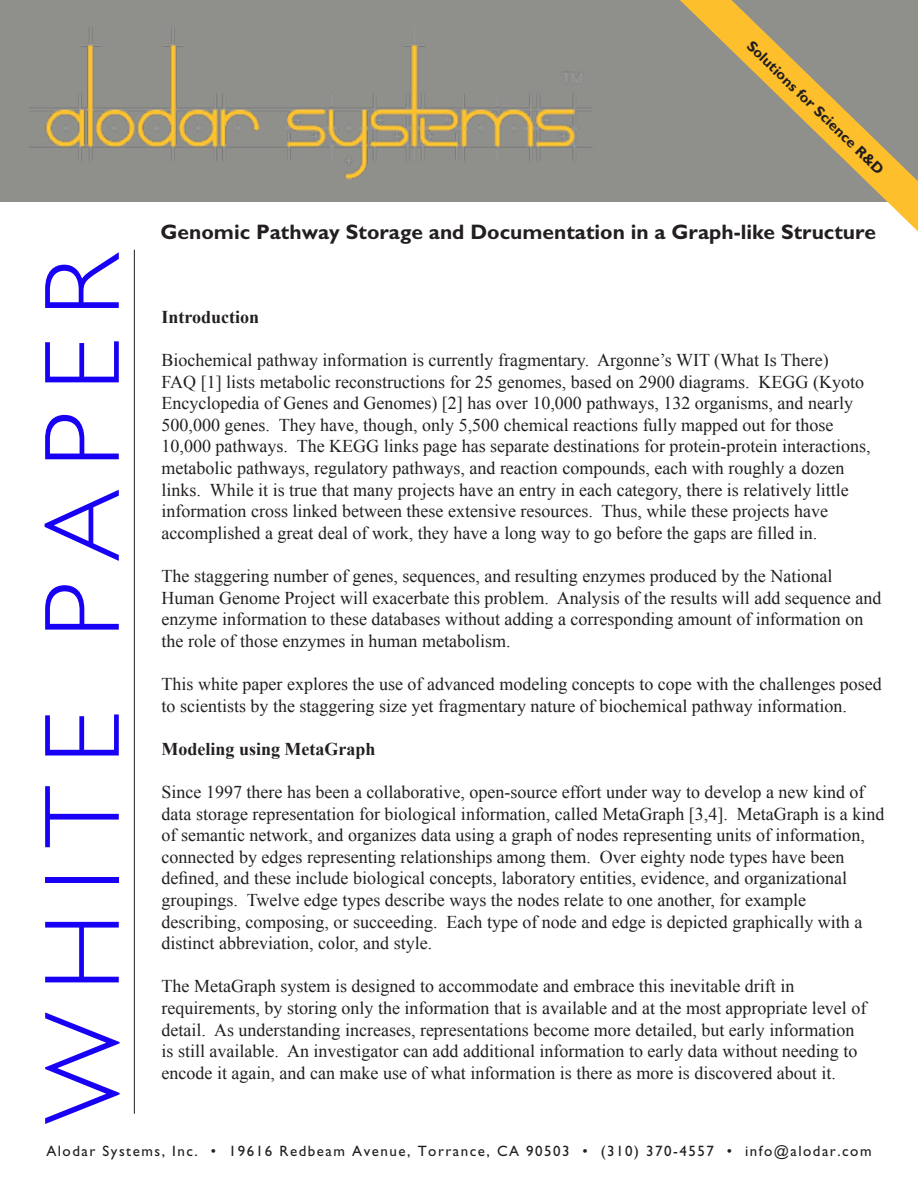
<style>
.page{position:relative;width:918px;height:1188px;background:#fff}
.page>*{position:absolute;margin:0;border:0;box-sizing:border-box;transform-origin:0 0}
.t1{font:300 108px "Gill Sans";letter-spacing:.2em;color:#1700f4}
.t2{font:700 21px "Gill Sans";color:#231f20}
.t3{font:18px/21.6px "Times New Roman";color:#231f20}
.t4{font:700 18px "Times New Roman";color:#231f20}
.t5{font:15px "Gill Sans";letter-spacing:.1em;color:#231f20}
.t6{font:700 15px "Gill Sans";color:#231f20}
</style>
<div class="page">
<div style="left:0;top:0;width:918px;height:202px;background:#8f8f8c"></div>
<hr style="left:134px;top:250px;width:1px;height:864px;background:#231f20">
<svg style="left:680px;top:0;width:238px;height:232px"></svg>
<img style="left:29px;top:27px;width:562px;height:152px">
<p class="t6" style="left:755px;top:37px;width:186px;rotate:44deg">Solutions for Science R&amp;D</p>
<p class="t2" style="left:160px;top:220px;width:717px">Genomic Pathway Storage and Documentation in a Graph-like Structure</p>
<p class="t1" style="left:22px;top:1124px;width:873px;rotate:-90deg">WHITE PAPER</p>
<p class="t5" style="left:46px;top:1142px;width:827px">Alodar Systems, Inc. • 19616 Redbeam Avenue, Torrance, CA 90503 • (310) 370-4557 • info@alodar.com</p>
<p class="t4" style="left:162px;top:304px;width:99px">Introduction</p>
<p class="t3" style="left:162px;top:349px;width:711px">Biochemical pathway information is currently fragmentary. Argonne’s WIT (What Is There)<br>FAQ [1] lists metabolic reconstructions for 25 genomes, based on 2900 diagrams. KEGG (Kyoto Encyclopedia of Genes and Genomes) [2] has over 10,000 pathways, 132 organisms, and nearly 500,000 genes. They have, though, only 5,500 chemical reactions fully mapped out for those 10,000 pathways. The KEGG links page has separate destinations for protein-protein interactions, metabolic pathways, regulatory pathways, and reaction compounds, each with roughly a dozen links. While it is true that many projects have an entry in each category, there is relatively little information cross linked between these extensive resources. Thus, while these projects have accomplished a great deal of work, they have a long way to go before the gaps are filled in.</p>
<p class="t3" style="left:162px;top:565px;width:721px">The staggering number of genes, sequences, and resulting enzymes produced by the National Human Genome Project will exacerbate this problem. Analysis of the results will add sequence and enzyme information to these databases without adding a corresponding amount of information on the role of those enzymes in human metabolism.</p>
<p class="t3" style="left:162px;top:673px;width:722px">This white paper explores the use of advanced modeling concepts to cope with the challenges posed to scientists by the staggering size yet fragmentary nature of biochemical pathway information.</p>
<p class="t4" style="left:162px;top:736px;width:216px">Modeling using MetaGraph</p>
<p class="t3" style="left:162px;top:781px;width:724px">Since 1997 there has been a collaborative, open-source effort under way to develop a new kind of data storage representation for biological information, called MetaGraph [3,4]. MetaGraph is a kind of semantic network, and organizes data using a graph of nodes representing units of information, connected by edges representing relationships among them. Over eighty node types have been defined, and these include biological concepts, laboratory entities, evidence, and organizational groupings. Twelve edge types describe ways the nodes relate to one another, for example describing, composing, or succeeding. Each type of node and edge is depicted graphically with a distinct abbreviation, color, and style.</p>
<p class="t3" style="left:162px;top:975px;width:706px">The MetaGraph system is designed to accommodate and embrace this inevitable drift in requirements, by storing only the information that is available and at the most appropriate level of detail. As understanding increases, representations become more detailed, but early information is still available. An investigator can add additional information to early data without needing to encode it again, and can make use of what information is there as more is discovered about it.</p>
</div>
